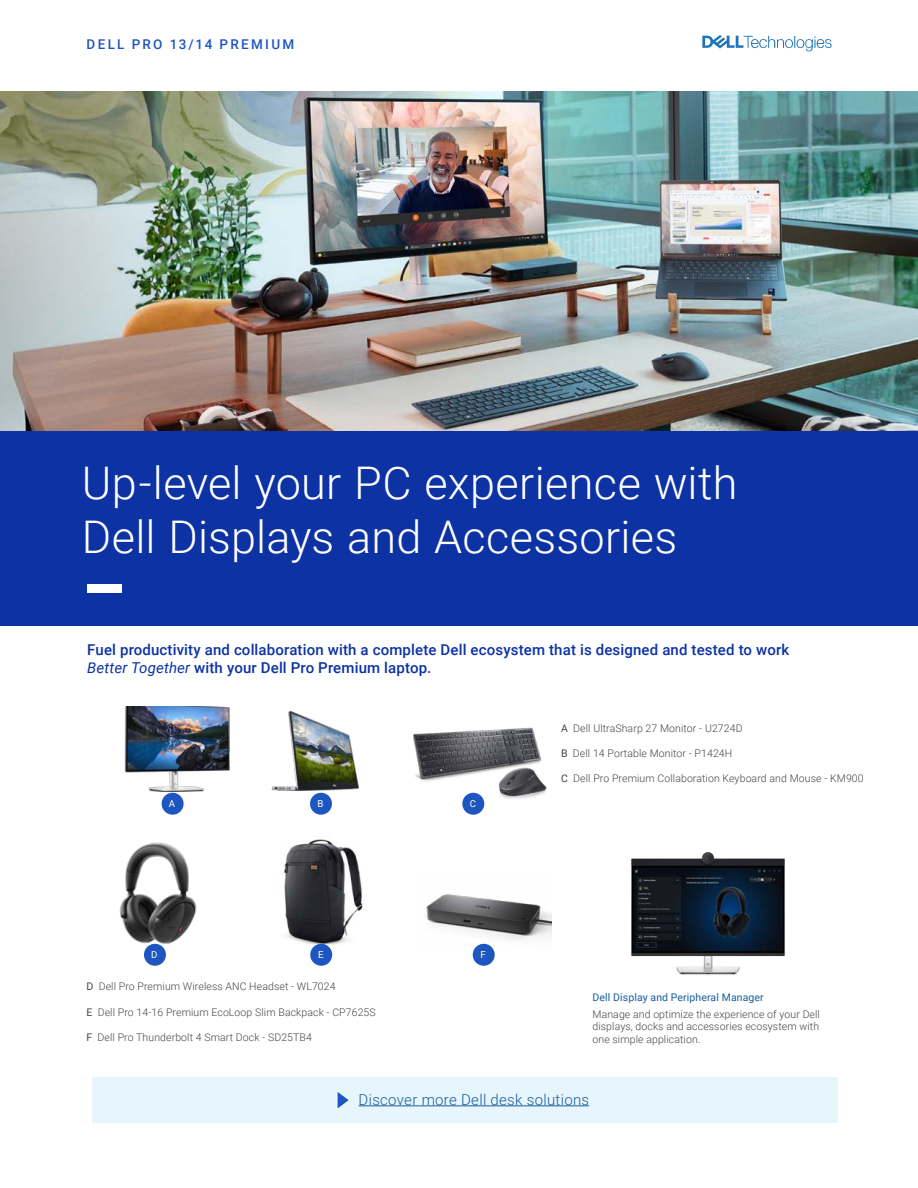
<style>
.page{position:relative;width:918px;height:1188px;background:#fff}
.page>*{position:absolute;margin:0;border:0;box-sizing:border-box;transform-origin:0 0}
.t1{font:300 45px/54px "Roboto";letter-spacing:.005em;color:#fff}
.t2{font:500 15px/18px "Roboto";letter-spacing:.01em;color:#0c32a4}
.t3{font:300 15px "Roboto";letter-spacing:.02em;color:#175d9e}
.t4{font:500 13.5px "Roboto";letter-spacing:.17em;color:#1d56c0}
.t5{font:300 10.5px/12.6px "Roboto";letter-spacing:.01em;color:#444;text-align:justify}
.t6{font:10.5px "Roboto";letter-spacing:.01em;color:#175d9e}
.t7{font:9.6px "Roboto";color:#fff}
.s1{font-weight:400;font-style:italic}
.s2{font-weight:400}
</style>
<div class="page">
<div style="left:0;top:429px;width:918px;height:197px;background:#0c32a4"></div>
<svg style="left:702px;top:35px;width:130px;height:16px"></svg>
<img style="left:0;top:91px;width:918px;height:340px">
<img style="left:271px;top:711px;width:88px;height:79px">
<img style="left:413px;top:727px;width:134px;height:77px">
<img style="left:119px;top:842px;width:78px;height:106px">
<img style="left:283px;top:839px;width:80px;height:106px">
<img style="left:426px;top:894px;width:126px;height:54px">
<img style="left:124px;top:707px;width:106px;height:85px">
<img style="left:631px;top:852px;width:154px;height:123px">
<div style="left:92px;top:1077px;width:746px;height:45px;background:#e7f6fd"></div>
<hr style="left:359px;top:1105px;width:230px;height:1px;background:#175d9e">
<svg style="left:338px;top:1092px;width:11px;height:16px"></svg>
<div style="left:310px;top:793px;width:22px;height:22px;background:#1d56c0;border-radius:50%"></div>
<div style="left:462px;top:793px;width:22px;height:22px;background:#1d56c0;border-radius:50%"></div>
<div style="left:162px;top:793px;width:22px;height:22px;background:#1d56c0;border-radius:50%"></div>
<div style="left:310px;top:944px;width:22px;height:22px;background:#1d56c0;border-radius:50%"></div>
<div style="left:473px;top:944px;width:22px;height:22px;background:#1d56c0;border-radius:50%"></div>
<div style="left:144px;top:944px;width:22px;height:22px;background:#1d56c0;border-radius:50%"></div>
<div style="left:87px;top:584px;width:34px;height:9px;background:#fff"></div>
<p class="t4" style="left:87px;top:35px;width:209px">DELL PRO 13/14 PREMIUM</p>
<p class="t1" style="left:82px;top:455px;width:657px">Up-level your PC experience with<br>Dell Displays and Accessories</p>
<p class="t2" style="left:87px;top:640px;width:704px">Fuel productivity and collaboration with a complete Dell ecosystem that is designed and tested to work<br><span class="s1">Better Together</span> with your Dell Pro Premium laptop.</p>
<p class="t7" style="left:169px;top:797px;width:8px">A</p>
<p class="t7" style="left:318px;top:797px;width:8px">B</p>
<p class="t7" style="left:470px;top:797px;width:8px">C</p>
<p class="t7" style="left:151px;top:948px;width:8px">D</p>
<p class="t7" style="left:318px;top:948px;width:7px">E</p>
<p class="t7" style="left:481px;top:948px;width:7px">F</p>
<p class="t5" style="left:86px;top:980px;width:251px"><span class="s2">D</span> Dell Pro Premium Wireless ANC Headset - WL7024</p>
<p class="t5" style="left:86px;top:1005px;width:291px"><span class="s2">E</span> Dell Pro 14-16 Premium EcoLoop Slim Backpack - CP7625S</p>
<p class="t5" style="left:86px;top:1030px;width:227px"><span class="s2">F</span> Dell Pro Thunderbolt 4 Smart Dock - SD25TB4</p>
<p class="t5" style="left:561px;top:721px;width:183px"><span class="s2">A</span> Dell UltraSharp 27 Monitor - U2724D</p>
<p class="t5" style="left:561px;top:746px;width:173px"><span class="s2">B</span> Dell 14 Portable Monitor - P1424H</p>
<p class="t5" style="left:561px;top:772px;width:304px"><span class="s2">C</span> Dell Pro Premium Collaboration Keyboard and Mouse - KM900</p>
<p class="t6" style="left:592px;top:990px;width:173px">Dell Display and Peripheral Manager</p>
<p class="t5" style="left:592px;top:1007px;width:229px">Manage and optimize the experience of your Dell displays, docks and accessories ecosystem with one simple application.</p>
<p class="t3" style="left:359px;top:1089px;width:232px">Discover more Dell desk solutions</p>
</div>
